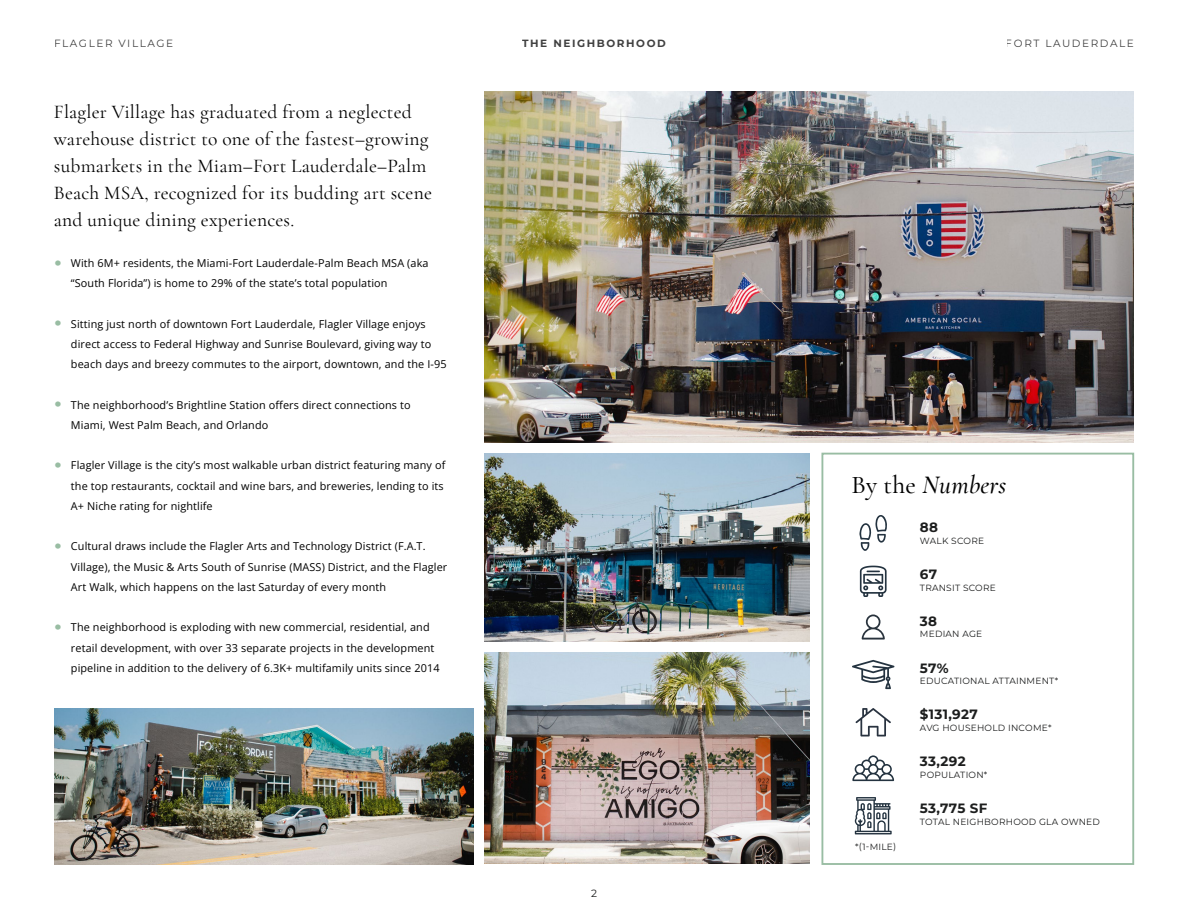
<style>
.page{position:relative;width:1188px;height:918px;background:#fff}
.page>*{position:absolute;margin:0;border:0;box-sizing:border-box;transform-origin:0 0}
.t1{font:italic 500 25.5px "Cormorant Garamond";letter-spacing:.01em;color:#000101}
.t2{font:19.5px/27px "Cormorant Garamond";letter-spacing:.01em;color:#000101}
.t3{font:700 13.5px "Montserrat";letter-spacing:.025em;color:#1d1e1e}
.t4{font:10.8px/20.2px "Open Sans";letter-spacing:.01em;color:#000101}
.t5{font:10.5px "Montserrat";letter-spacing:.15em;color:#000}
.t6{font:700 10.5px "Montserrat";letter-spacing:.15em;color:#000}
.t7{font:10.5px "Montserrat";color:#1d1e1e}
.t8{font:9px "Montserrat";letter-spacing:.025em;color:#1d1e1e}
.s1{font-family:"Cormorant Garamond";font-size:27.75px;color:#99bda3}
.s2{font-style:normal}
</style>
<div class="page">
<img style="left:484px;top:454px;width:326px;height:188px">
<img style="left:54px;top:708px;width:420px;height:157px">
<img style="left:484px;top:652px;width:326px;height:212px">
<img style="left:484px;top:92px;width:650px;height:351px">
<svg style="left:859px;top:515px;width:28px;height:36px"></svg>
<svg style="left:860px;top:566px;width:27px;height:31px"></svg>
<svg style="left:862px;top:614px;width:23px;height:26px"></svg>
<svg style="left:852px;top:660px;width:43px;height:29px"></svg>
<svg style="left:856px;top:708px;width:35px;height:28px"></svg>
<svg style="left:852px;top:755px;width:42px;height:26px"></svg>
<svg style="left:855px;top:797px;width:37px;height:37px"></svg>
<div style="left:821px;top:453px;width:313px;height:412px;border:2px solid #99bda3"></div>
<p class="t5" style="left:54px;top:37px;width:121px">FLAGLER VILLAGE</p>
<p class="t6" style="left:522px;top:37px;width:145px">THE NEIGHBORHOOD</p>
<p class="t5" style="left:1006px;top:37px;width:130px">FORT LAUDERDALE</p>
<p class="t2" style="left:54px;top:98px;width:380px">Flagler Village has graduated from a neglected warehouse district to one of the fastest–growing submarkets in the Miam–Fort Lauderdale–Palm Beach MSA, recognized for its budding art scene and unique dining experiences.</p>
<p class="t4" style="left:71px;top:253px;width:359px;text-indent:-17px"><span class="s1">•</span> With 6M+ residents, the Miami-Fort Lauderdale-Palm Beach MSA (aka “South Florida”) is home to 29% of the state’s total population</p>
<p class="t4" style="left:71px;top:313px;width:377px;text-indent:-17px"><span class="s1">•</span> Sitting just north of downtown Fort Lauderdale, Flagler Village enjoys direct access to Federal Highway and Sunrise Boulevard, giving way to beach days and breezy commutes to the airport, downtown, and the I-95</p>
<p class="t4" style="left:71px;top:394px;width:341px;text-indent:-17px"><span class="s1">•</span> The neighborhood’s Brightline Station offers direct connections to<br>Miami, West Palm Beach, and Orlando</p>
<p class="t4" style="left:71px;top:455px;width:376px;text-indent:-17px"><span class="s1">•</span> Flagler Village is the city’s most walkable urban district featuring many of the top restaurants, cocktail and wine bars, and breweries, lending to its<br>A+ Niche rating for nightlife</p>
<p class="t4" style="left:71px;top:536px;width:378px;text-indent:-17px"><span class="s1">•</span> Cultural draws include the Flagler Arts and Technology District (F.A.T.<br>Village), the Music &amp; Arts South of Sunrise (MASS) District, and the Flagler<br>Art Walk, which happens on the last Saturday of every month</p>
<p class="t4" style="left:71px;top:617px;width:370px;text-indent:-17px"><span class="s1">•</span> The neighborhood is exploding with new commercial, residential, and retail development, with over 33 separate projects in the development pipeline in addition to the delivery of 6.3K+ multifamily units since 2014</p>
<p class="t7" style="left:591px;top:886px;width:7px">2</p>
<p class="t1" style="left:851px;top:470px;width:157px"><span class="s2">By the</span> Numbers</p>
<p class="t3" style="left:920px;top:518px;width:20px">88</p>
<p class="t8" style="left:920px;top:535px;width:66px">WALK SCORE</p>
<p class="t3" style="left:920px;top:565px;width:19px">67</p>
<p class="t8" style="left:920px;top:581px;width:77px">TRANSIT SCORE</p>
<p class="t3" style="left:920px;top:612px;width:19px">38</p>
<p class="t8" style="left:920px;top:628px;width:64px">MEDIAN AGE</p>
<p class="t3" style="left:920px;top:659px;width:30px">57%</p>
<p class="t8" style="left:920px;top:675px;width:140px">EDUCATIONAL ATTAINMENT*</p>
<p class="t3" style="left:920px;top:706px;width:59px">$131,927</p>
<p class="t8" style="left:920px;top:722px;width:133px">AVG HOUSEHOLD INCOME*</p>
<p class="t3" style="left:920px;top:752px;width:47px">33,292</p>
<p class="t8" style="left:920px;top:769px;width:69px">POPULATION*</p>
<p class="t3" style="left:920px;top:799px;width:69px">53,775 SF</p>
<p class="t8" style="left:920px;top:815px;width:182px">TOTAL NEIGHBORHOOD GLA OWNED</p>
<p class="t8" style="left:855px;top:841px;width:43px">*(1-MILE)</p>
</div>
